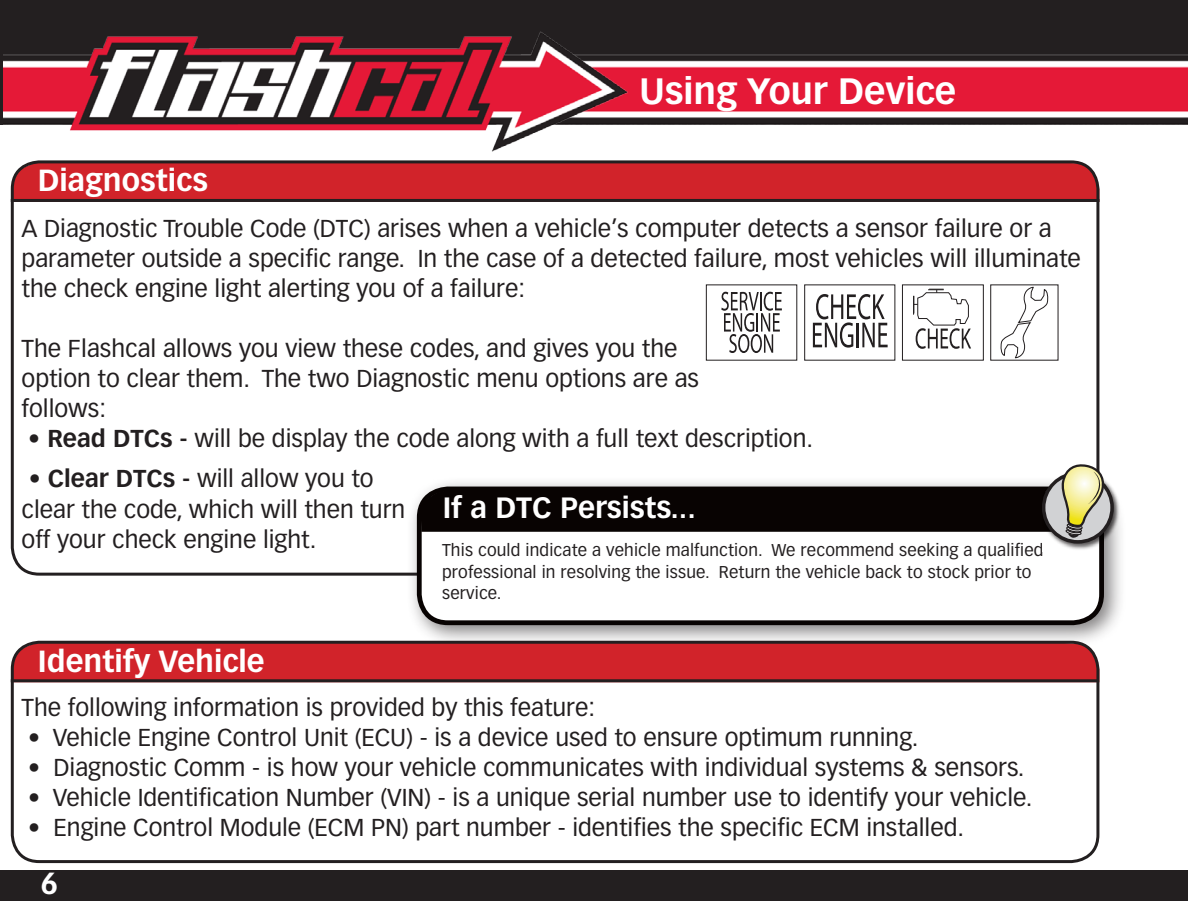
<style>
.page{position:relative;width:1188px;height:902px;background:#fff}
.page>*{position:absolute;margin:0;border:0;box-sizing:border-box;transform-origin:0 0}
.t1{font:700 36px "Vectora LT Std";color:#fff}
.Headline1{font:700 30px "Vectora LT Std";color:#fff}
.Headline1-2{font:700 28.8px "Vectora LT Std";color:#fff}
.body1{font:24px/30px "Vectora LT Std";color:#231f20}
.Headline1-3{font:24px/30px "Vectora LT Std";color:#231f20}
.body1-2{font:16.8px/21.6px "Vectora LT Std";letter-spacing:.01em;color:#231f20}
.s1{font-weight:700}
</style>
<div class="page">
<div style="left:0;top:870px;width:1188px;height:31px;background:#231f20"></div>
<div style="left:0;top:0;width:1188px;height:124px;background:#231f20"></div>
<img style="left:3px;top:36px;width:1185px;height:95px">
<img style="left:486px;top:31px;width:146px;height:121px">
<hr style="left:1187px;top:0;width:1px;height:124px;background:#231f20">
<svg style="left:721px;top:292px;width:61px;height:61px"></svg>
<svg style="left:813px;top:294px;width:75px;height:53px"></svg>
<div style="left:990px;top:284px;width:68px;height:76px;border:1px solid #231f20"></div>
<svg style="left:1000px;top:286px;width:49px;height:75px"></svg>
<div style="left:902px;top:284px;width:82px;height:76px;border:1px solid #231f20"></div>
<svg style="left:913px;top:289px;width:58px;height:60px"></svg>
<div style="left:12px;top:162px;width:1087px;height:37px;background:#d1232a"></div>
<hr style="left:11px;top:199px;width:1088px;height:3px;background:#231f20">
<div style="left:406px;top:476px;width:721px;height:172px;background:#231f20;opacity:.56"></div>
<div style="left:419px;top:489px;width:683px;height:134px;background:#fff;border-radius:29px"></div>
<div style="left:417px;top:486px;width:687px;height:139px;border:5px solid #080302;border-radius:29px"></div>
<img style="left:1059px;top:476px;width:63px;height:76px">
<svg style="left:420px;top:463px;width:694px;height:80px"></svg>
<div style="left:12px;top:642px;width:1087px;height:37px;background:#d1232a"></div>
<div style="left:11px;top:641px;width:1088px;height:222px;border:3px solid #231f20;border-radius:27px"></div>
<hr style="left:11px;top:679px;width:1087px;height:3px;background:#231f20">
<p class="Headline1" style="left:38px;top:162px;width:172px">Diagnostics</p>
<p class="t1" style="left:639px;top:69px;width:318px">Using Your Device</p>
<p class="Headline1-3" style="left:22px;top:213px;width:1061px">A Diagnostic Trouble Code (DTC) arises when a vehicle’s computer detects a sensor failure or a parameter outside a specific range. In the case of a detected failure, most vehicles will illuminate the check engine light alerting you of a failure:</p>
<p class="Headline1-3" style="left:22px;top:333px;width:679px">The Flashcal allows you view these codes, and gives you the option to clear them. The two Diagnostic menu options are as follows:</p>
<p class="Headline1-3" style="left:28px;top:423px;width:786px"><span class="s1">• Read DTCs -</span> will be display the code along with a full text description.</p>
<p class="body1" style="left:22px;top:464px;width:385px"><span class="s1">• Clear DTCs -</span> will allow you to clear the code, which will then turn off your check engine light.</p>
<p class="Headline1-2" style="left:443px;top:490px;width:255px">If a DTC Persists...</p>
<p class="body1-2" style="left:442px;top:539px;width:603px">This could indicate a vehicle malfunction. We recommend seeking a qualified professional in resolving the issue. Return the vehicle back to stock prior to service.</p>
<p class="Headline1" style="left:38px;top:643px;width:228px">Identify Vehicle</p>
<p class="body1" style="left:22px;top:693px;width:575px">The following information is provided by this feature:</p>
<p class="body1" style="left:28px;top:723px;width:892px">• Vehicle Engine Control Unit (ECU) - is a device used to ensure optimum running.</p>
<p class="body1" style="left:28px;top:753px;width:998px">• Diagnostic Comm - is how your vehicle communicates with individual systems &amp; sensors.</p>
<p class="body1" style="left:28px;top:783px;width:1006px">• Vehicle Identification Number (VIN) - is a unique serial number use to identify your vehicle.</p>
<p class="body1" style="left:28px;top:813px;width:937px">• Engine Control Module (ECM PN) part number - identifies the specific ECM installed.</p>
<p class="Headline1" style="left:40px;top:865px;width:19px">6</p>
</div>
